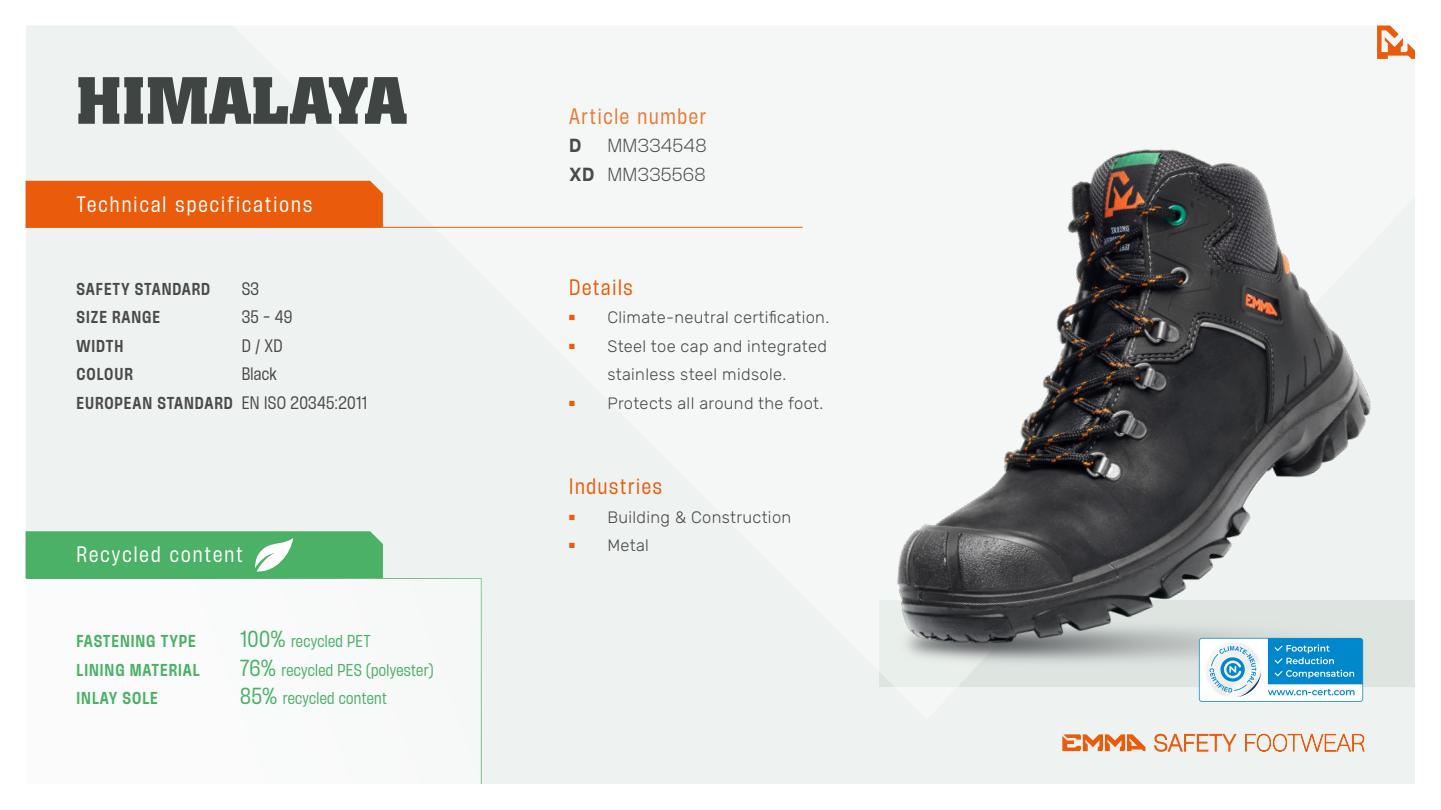
<style>
.page{position:relative;width:1441px;height:810px;background:#fff}
.page>*{position:absolute;margin:0;border:0;box-sizing:border-box;transform-origin:0 0}
.t1{font:700 66px "Colossalis";color:#3f4542}
.t2{font:condensed 19.5px "Herokid";letter-spacing:.11em;color:#fff}
.t3{font:condensed 19.5px "Herokid";letter-spacing:.09em;color:#ea5b0b}
.t4{font:condensed 19.5px "Herokid";letter-spacing:.09em;color:#ee7631}
.t5{font:300 16.5px/28.5px "Rubik";letter-spacing:.02em;color:#4a4a49;text-align:center}
.t6{font:300 16.5px/28.5px "Herokid";letter-spacing:.02em;color:#4a4a49;text-align:right}
.t7{font:600 16.5px "Herokid";color:#4a4a49}
.t8{font:condensed 15.75px "Herokid";letter-spacing:.02em;color:#4a4a49}
.t9{font:600 condensed 15px "Herokid";letter-spacing:.06em;color:#4a4a49}
.t10{font:condensed 15px "Herokid";letter-spacing:.02em;color:#4bb166}
.t11{font:600 condensed 15px "Herokid";letter-spacing:.06em;color:#4bb166}
.s1{font-weight:400;font-size:15.75px}
.s2{font-size:20.25px}
.s3{font-weight:600}
</style>
<div class="page">
<div style="left:26px;top:26px;width:1389px;height:758px;background:#eef2f0"></div>
<div style="left:1376px;top:601px;width:39px;height:86px;background:#dee5e1"></div>
<img style="left:827px;top:126px;width:549px;height:573px">
<svg style="left:26px;top:578px;width:455px;height:206px"></svg>
<svg style="left:1376px;top:26px;width:39px;height:33px"></svg>
<svg style="left:1154px;top:734px;width:209px;height:18px;background:#ecc7b0"></svg>
<svg style="left:1062px;top:734px;width:83px;height:17px"></svg>
<div style="left:26px;top:181px;width:357px;height:46px;background:#ea5b0b"></div>
<hr style="left:26px;top:227px;width:776px;height:1px;background:#ea5b0b">
<svg style="left:26px;top:531px;width:357px;height:47px;background:#53b46d"></svg>
<svg style="left:1198px;top:638px;width:164px;height:64px"></svg>
<h1 class="t1" style="left:77px;top:62px;width:332px">HIMALAYA</h1>
<p class="t2" style="left:77px;top:191px;width:237px">Technical specifications</p>
<p class="t9" style="left:77px;top:278px;width:135px">SAFETY STANDARD</p>
<p class="t8" style="left:242px;top:278px;width:19px">S3</p>
<p class="t9" style="left:77px;top:307px;width:85px">SIZE RANGE</p>
<p class="t8" style="left:242px;top:306px;width:52px">35 - 49</p>
<p class="t9" style="left:77px;top:335px;width:48px">WIDTH</p>
<p class="t8" style="left:242px;top:335px;width:42px">D / XD</p>
<p class="t9" style="left:77px;top:364px;width:58px">COLOUR</p>
<p class="t8" style="left:242px;top:363px;width:37px">Black</p>
<p class="t9" style="left:77px;top:392px;width:292px">EUROPEAN STANDARD <span class="s1">EN ISO 20345:2011</span></p>
<p class="t2" style="left:77px;top:542px;width:167px">Recycled content</p>
<p class="t11" style="left:77px;top:631px;width:121px">FASTENING TYPE</p>
<p class="t10" style="left:240px;top:631px;width:132px"><span class="s2">100%</span> recycled PET</p>
<p class="t11" style="left:77px;top:659px;width:125px">LINING MATERIAL</p>
<p class="t10" style="left:240px;top:660px;width:195px"><span class="s2">76%</span> recycled PES (polyester)</p>
<p class="t11" style="left:77px;top:688px;width:83px">INLAY SOLE</p>
<p class="t10" style="left:240px;top:688px;width:148px"><span class="s2">85%</span> recycled content</p>
<p class="t4" style="left:569px;top:103px;width:139px">Article number</p>
<p class="t7" style="left:569px;top:133px;width:14px">D</p>
<p class="t6" style="left:569px;top:131px;width:139px">MM334548<br><span class="s3">XD</span> MM335568</p>
<p class="t3" style="left:569px;top:274px;width:65px">Details</p>
<p class="t5" style="left:569px;top:304px;width:262px"><sup>■</sup> Climate-neutral certification.</p>
<p class="t5" style="left:569px;top:332px;width:259px"><sup>■</sup> Steel toe cap and integrated stainless steel midsole.</p>
<p class="t5" style="left:569px;top:389px;width:256px"><sup>■</sup> Protects all around the foot.</p>
<p class="t3" style="left:569px;top:473px;width:94px">Industries</p>
<p class="t5" style="left:569px;top:503px;width:224px"><sup>■</sup> Building &amp; Construction</p>
<p class="t5" style="left:569px;top:532px;width:81px"><sup>■</sup> Metal</p>
</div>
